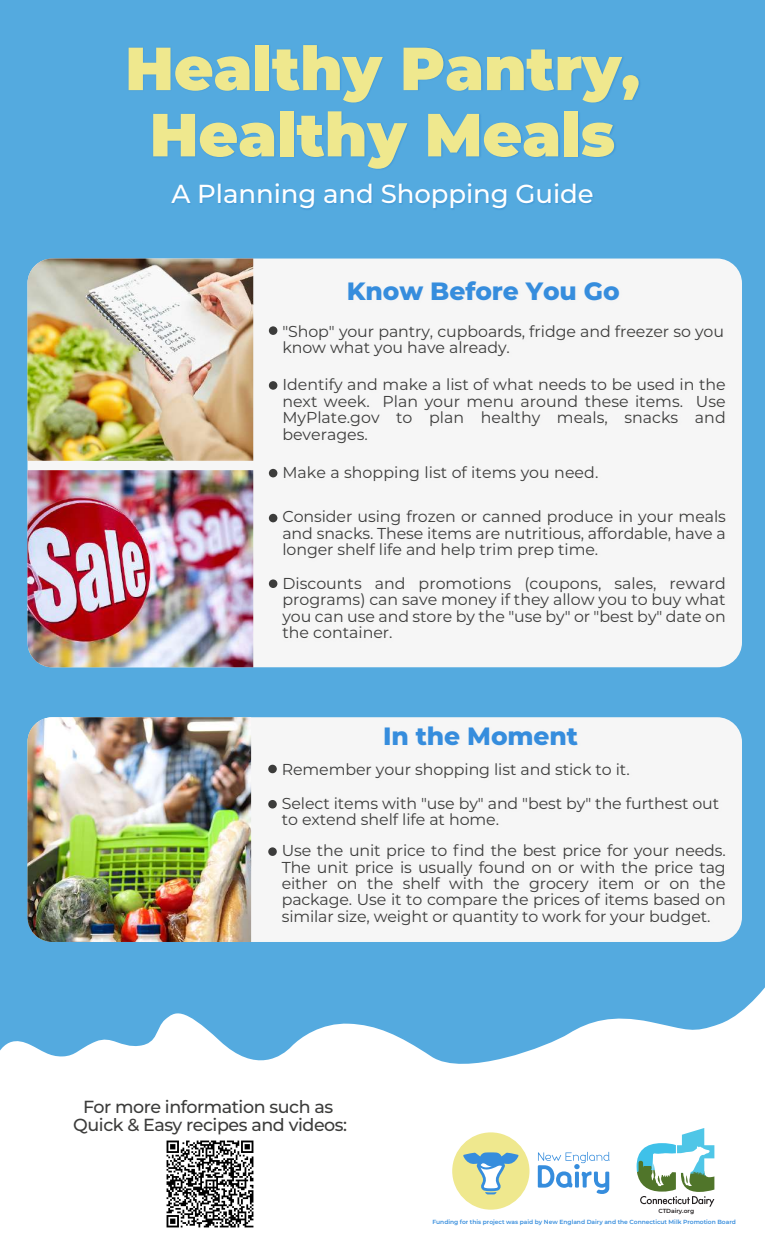
<style>
.page{position:relative;width:765px;height:1260px;background:#fff}
.page>*{position:absolute;margin:0;border:0;box-sizing:border-box;transform-origin:0 0}
.t1{font:900 60.75px/66.2px "Montserrat";color:#efe88e;text-align:center}
.t2{font:500 26px "Montserrat";letter-spacing:-.005em;color:#fff}
.t3{font:800 25px "Montserrat";letter-spacing:-.005em;color:#368ddd}
.t4{font:500 17.5px/18.8px "Montserrat";letter-spacing:-.025em;color:#3c3c3b;text-align:center}
.t5{font:15.75px/16.5px "Montserrat";letter-spacing:-.005em;color:#3c3c3b;text-align:justify}
.t6{font:600 6px "Montserrat";letter-spacing:-.005em;color:#368ddd}
.t7{font:600 6px "Montserrat";letter-spacing:-.005em;color:#231f20}
</style>
<div class="page">
<div style="left:0;top:0;width:765px;height:1061px;background:#54aadf"></div>
<div style="left:27px;top:717px;width:715px;height:225px;background:#f6f6f6;border-radius:25px"></div>
<img style="left:27px;top:717px;width:224px;height:225px">
<div style="left:27px;top:259px;width:715px;height:408px;background:#f6f6f6;border-radius:25px"></div>
<img style="left:27px;top:259px;width:226px;height:202px">
<img style="left:27px;top:470px;width:226px;height:197px">
<img style="left:170px;top:180px;width:426px;height:33px">
<div style="left:269px;top:326px;width:8px;height:9px;background:#3c3c3b;border-radius:50%"></div>
<div style="left:269px;top:381px;width:8px;height:9px;background:#3c3c3b;border-radius:50%"></div>
<div style="left:269px;top:469px;width:8px;height:8px;background:#3c3c3b;border-radius:50%"></div>
<div style="left:269px;top:514px;width:8px;height:8px;background:#3c3c3b;border-radius:50%"></div>
<img style="left:280px;top:659px;width:455px;height:18px">
<div style="left:269px;top:579px;width:8px;height:9px;background:#3c3c3b;border-radius:50%"></div>
<div style="left:268px;top:765px;width:9px;height:8px;background:#3c3c3b;border-radius:50%"></div>
<div style="left:268px;top:800px;width:9px;height:9px;background:#3c3c3b;border-radius:50%"></div>
<img style="left:279px;top:935px;width:455px;height:232px">
<div style="left:268px;top:847px;width:9px;height:9px;background:#3c3c3b;border-radius:50%"></div>
<img style="left:123px;top:37px;width:520px;height:139px">
<svg style="left:538px;top:1152px;width:72px;height:42px"></svg>
<div style="left:452px;top:1132px;width:77px;height:78px;background:#efe88e;border-radius:50%"></div>
<svg style="left:463px;top:1152px;width:56px;height:42px"></svg>
<svg style="left:636px;top:1128px;width:78px;height:79px"></svg>
<img style="left:166px;top:1140px;width:88px;height:88px">
<h1 class="t1" style="left:125px;top:32px;width:516px">Healthy Pantry,<br>Healthy Meals</h1>
<h2 class="t2" style="left:171px;top:176px;width:424px">A Planning and Shopping Guide</h2>
<h3 class="t3" style="left:347px;top:273px;width:274px">Know Before You Go</h3>
<p class="t5" style="left:282px;top:322px;width:443px">"Shop" your pantry, cupboards, fridge and freezer so you know what you have already.</p>
<p class="t5" style="left:282px;top:376px;width:445px">Identify and make a list of what needs to be used in the next week. Plan your menu around these items. Use MyPlate.gov to plan healthy meals, snacks and beverages.</p>
<p class="t5" style="left:282px;top:464px;width:318px">Make a shopping list of items you need.</p>
<p class="t5" style="left:282px;top:508px;width:445px">Consider using frozen or canned produce in your meals and snacks. These items are nutritious, affordable, have a longer shelf life and help trim prep time.</p>
<p class="t5" style="left:282px;top:575px;width:445px">Discounts and promotions (coupons, sales, reward programs) can save money if they allow you to buy what you can use and store by the "use by" or "best by" date on the container.</p>
<h3 class="t3" style="left:383px;top:718px;width:196px">In the Moment</h3>
<p class="t5" style="left:282px;top:752px;width:439px;line-height:33.8px">Remember your shopping list and stick to it.<br>Select items with "use by" and "best by" the furthest out</p>
<p class="t5" style="left:282px;top:804px;width:445px;line-height:30.6px">to extend shelf life at home.<br>Use the unit price to find the best price for your needs.</p>
<p class="t5" style="left:282px;top:858px;width:445px">The unit price is usually found on or with the price tag either on the shelf with the grocery item or on the package. Use it to compare the prices of items based on similar size, weight or quantity to work for your budget.</p>
<p class="t4" style="left:73px;top:1096px;width:275px">For more information such as<br>Quick &amp; Easy recipes and videos:</p>
<p class="t7" style="left:658px;top:1206px;width:37px">CTDairy.org</p>
<p class="t6" style="left:433px;top:1217px;width:305px">Funding for this project was paid by New England Dairy and the Connecticut Milk Promotion Board</p>
</div>
